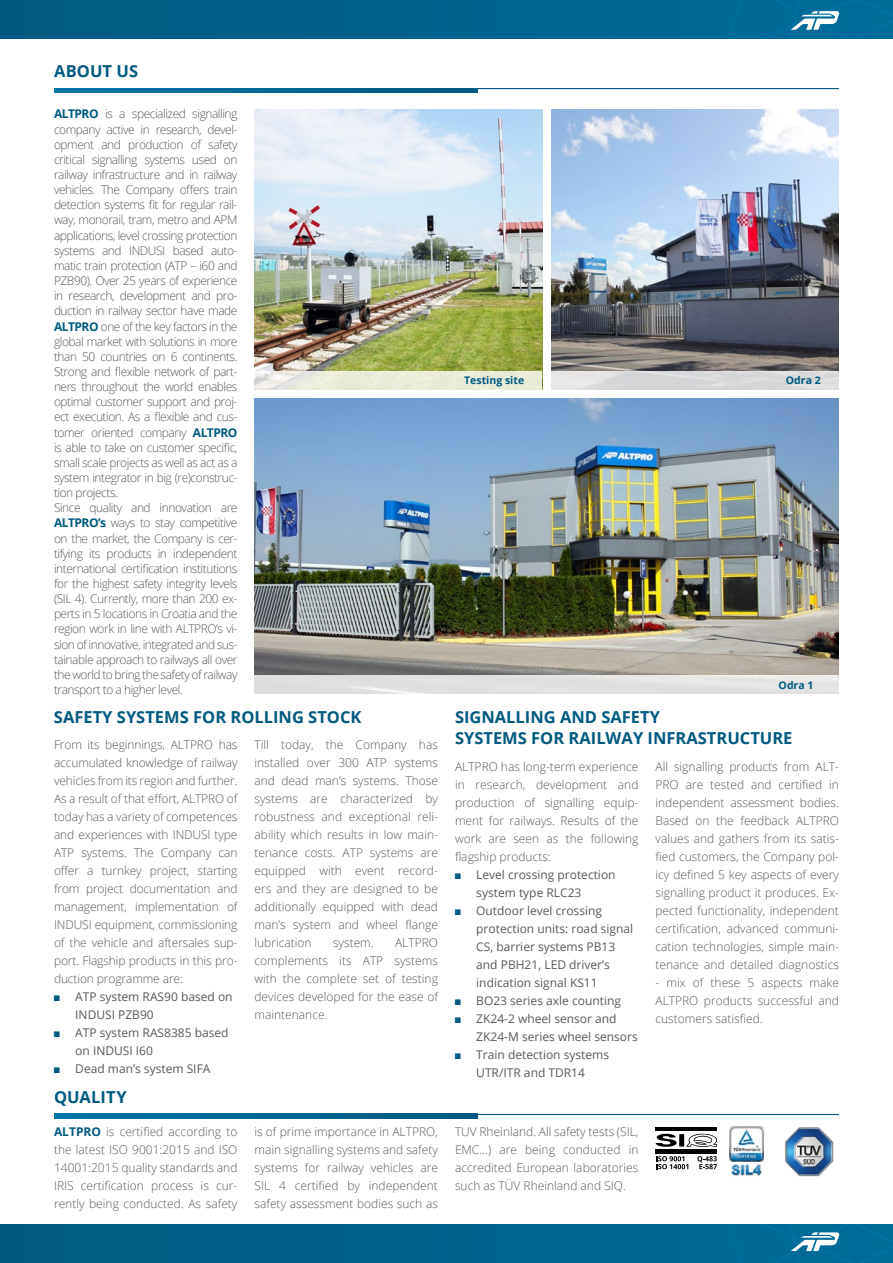
<style>
.page{position:relative;width:893px;height:1263px;background:#fff}
.page>*{position:absolute;margin:0;border:0;box-sizing:border-box;transform-origin:0 0}
.t1{font:700 16.5px/21px "Open Sans";color:#005981}
.t2{font:300 12px/18px "Open Sans";letter-spacing:-.04em;color:#58595b;text-align:justify}
.t3{font:12px/18px "Open Sans";color:#58595b}
.t4{font:700 10.5px "Open Sans";color:#005981}
.s1{font-weight:700;color:#005981}
.s2{font-family:"Arial Narrow";color:#005981}
</style>
<div class="page">
<img style="left:0;top:0;width:893px;height:38px">
<img style="left:0;top:1225px;width:893px;height:38px">
<hr style="left:54px;top:88px;width:785px;height:1px;background:#005981">
<hr style="left:54px;top:1114px;width:785px;height:1px;background:#005981">
<svg style="left:54px;top:88px;width:424px;height:4px;background:#006794"></svg>
<svg style="left:54px;top:1114px;width:424px;height:4px;background:#006794"></svg>
<img style="left:551px;top:109px;width:288px;height:262px">
<img style="left:254px;top:109px;width:288px;height:262px">
<img style="left:254px;top:398px;width:585px;height:277px">
<svg style="left:791px;top:1232px;width:48px;height:19px"></svg>
<svg style="left:791px;top:11px;width:48px;height:19px"></svg>
<img style="left:731px;top:1164px;width:30px;height:12px">
<img style="left:729px;top:1127px;width:35px;height:34px">
<hr style="left:655px;top:1127px;width:62px;height:4px;background:#000">
<svg style="left:656px;top:1133px;width:62px;height:14px"></svg>
<hr style="left:655px;top:1149px;width:62px;height:4px;background:#000">
<svg style="left:656px;top:1156px;width:32px;height:13px"></svg>
<svg style="left:697px;top:1156px;width:20px;height:13px"></svg>
<svg style="left:254px;top:371px;width:288px;height:19px;background:#e9ebdb"></svg>
<div style="left:551px;top:371px;width:288px;height:19px;background:linear-gradient(to right,#e0e0e0,#d6d6d8)"></div>
<div style="left:254px;top:675px;width:585px;height:19px;background:#e1e1e1"></div>
<img style="left:785px;top:1127px;width:49px;height:49px">
<h1 class="t1" style="left:54px;top:60px;width:86px">ABOUT US</h1>
<p class="t2" style="left:54px;top:106px;width:185px;line-height:15.1px;text-align:left"><span class="s1">ALTPRO</span> is a specialized signalling company active in research, devel&shy;opment and production of safety critical signalling systems used on railway infrastructure and in railway vehicles. The Company offers train detection systems fit for regular rail&shy;way, monorail, tram, metro and APM applications, level crossing protection systems and INDUSI based auto&shy;matic train protection (ATP – i60 and PZB90). Over 25 years of experience in research, development and pro&shy;duction in railway sector have made <span class="s1">ALTPRO</span> one of the key factors in the global market with solutions in more than 50 countries on 6 continents.<br>Strong and flexible network of part&shy;ners throughout the world enables optimal customer support and proj&shy;ect execution. As a flexible and cus&shy;tomer oriented company <span class="s1">ALTPRO </span>is able to take on customer specific, small scale projects as well as act as a system integrator in big (re)construc&shy;tion projects.<br>Since quality and innovation are <span class="s1">ALTPRO’s</span> ways to stay competitive on the market, the Company is cer&shy;tifying its products in independent international certification institutions for the highest safety integrity levels (SIL 4). Currently, more than 200 ex&shy;perts in 5 locations in Croatia and the region work in line with ALTPRO’s vi&shy;sion of innovative, integrated and sus&shy;tainable approach to railways all over the world to bring the safety of railway transport to a higher level.</p>
<h1 class="t1" style="left:54px;top:706px;width:309px">SAFETY SYSTEMS FOR ROLLING STOCK</h1>
<p class="t2" style="left:254px;top:735px;width:185px">Till today, the Company has installed over 300 ATP systems and dead man’s systems. Those systems are characterized by robustness and exceptional reli&shy;ability which results in low main&shy;tenance costs. ATP systems are equipped with event record&shy;ers and they are designed to be additionally equipped with dead man’s system and wheel flange lubrication</p>
<p class="t2" style="left:54px;top:735px;width:185px">From its beginnings, ALTPRO has accumulated knowledge of railway vehicles from its region and further.<br>As a result of that effort, ALTPRO of today has a variety of competences and experiences with INDUSI type ATP systems. The Company can offer a turnkey project, starting from project documentation and management, implementation of INDUSI equipment, commissioning of the vehicle and aftersales sup&shy;port. Flagship products in this pro&shy;duction programme are:</p>
<p class="t3" style="left:75px;top:987px;width:159px;text-indent:-21px"><span class="s2">■</span> ATP system RAS90 based on<br>INDUSI PZB90</p>
<p class="t3" style="left:75px;top:1023px;width:155px;text-indent:-21px"><span class="s2">■</span> ATP system RAS8385 based on INDUSI I60</p>
<p class="t3" style="left:54px;top:1059px;width:158px"><span class="s2">■</span> Dead man’s system SIFA</p>
<p class="t2" style="left:254px;top:933px;width:185px;text-indent:141px">ALTPRO complements its ATP systems with the complete set of testing devices developed for the ease of maintenance.</p>
<p class="t2" style="left:333px;top:933px;width:42px">system.</p>
<h1 class="t1" style="left:54px;top:1086px;width:74px">QUALITY</h1>
<p class="t4" style="left:464px;top:373px;width:62px">Testing site</p>
<p class="t4" style="left:786px;top:373px;width:36px">Odra 2</p>
<p class="t4" style="left:779px;top:677px;width:36px">Odra 1</p>
<h1 class="t1" style="left:455px;top:706px;width:339px">SIGNALLING AND SAFETY<br>SYSTEMS FOR RAILWAY INFRASTRUCTURE</h1>
<p class="t2" style="left:455px;top:757px;width:185px">ALTPRO has long-term experience in research, development and production of signalling equip&shy;ment for railways. Results of the work are seen as the following flagship products:</p>
<p class="t3" style="left:476px;top:865px;width:141px;text-indent:-21px"><span class="s2">■</span> Level crossing protection system type RLC23</p>
<p class="t3" style="left:476px;top:901px;width:158px;text-indent:-21px"><span class="s2">■</span> Outdoor level crossing protection units: road signal<br>CS, barrier systems PB13 and PBH21, LED driver’s indication signal KS11</p>
<p class="t3" style="left:455px;top:991px;width:167px"><span class="s2">■</span> BO23 series axle counting</p>
<p class="t3" style="left:476px;top:1009px;width:163px;text-indent:-21px"><span class="s2">■</span> ZK24-2 wheel sensor and<br>ZK24-M series wheel sensors</p>
<p class="t3" style="left:455px;top:1045px;width:156px;text-align:center"><span class="s2">■</span> Train detection systems<br>UTR/ITR and TDR14</p>
<p class="t2" style="left:655px;top:757px;width:185px">All signalling products from ALT-PRO are tested and certified in independent assessment bodies.<br>Based on the feedback ALTPRO values and gathers from its satis&shy;fied customers, the Company pol&shy;icy defined 5 key aspects of every signalling product it produces. Ex&shy;pected functionality, independent certification, advanced communi&shy;cation technologies, simple main&shy;tenance and detailed diagnostics</p>
<p class="t2" style="left:655px;top:973px;width:185px">- mix of these 5 aspects make ALTPRO products successful and customers satisfied.</p>
<p class="t2" style="left:54px;top:1122px;width:185px"><span class="s1">ALTPRO</span> is certified according to the latest ISO 9001:2015 and ISO 14001:2015 quality standards and IRIS certification process is cur&shy;rently being conducted. As safety</p>
<p class="t2" style="left:254px;top:1122px;width:185px">is of prime importance in ALTPRO, main signalling systems and safety systems for railway vehicles are SIL 4 certified by independent safety assessment bodies such as</p>
<p class="t2" style="left:455px;top:1122px;width:185px">TUV Rheinland. All safety tests (SIL, EMC…) are being conducted in accredited European laboratories such as TÜV Rheinland and SIQ.</p>
</div>
